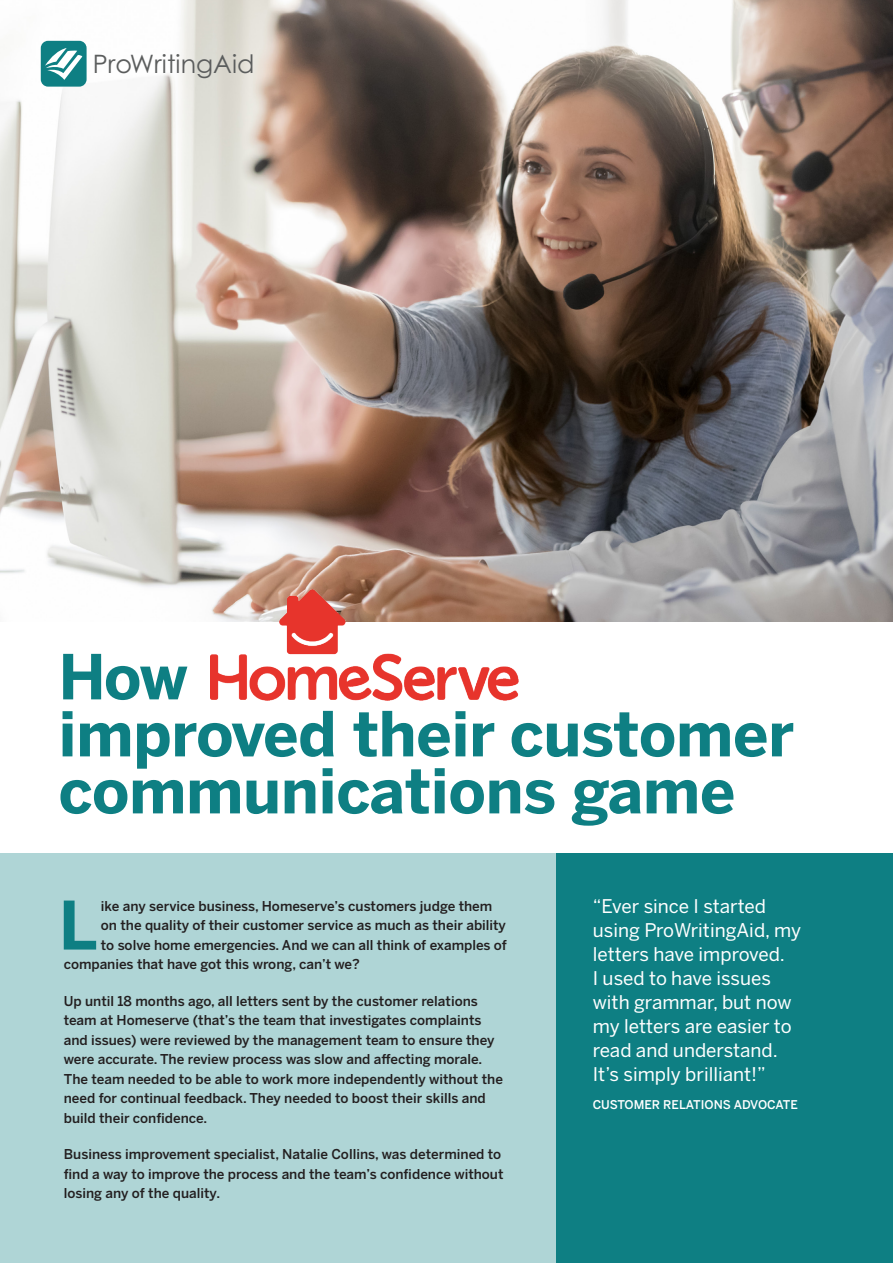
<style>
.page{position:relative;width:893px;height:1263px;background:#fff}
.page>*{position:absolute;margin:0;border:0;box-sizing:border-box;transform-origin:0 0}
.t1{font:700 66.15px "Benton Sans";color:#0e7f83}
.t2{font:700 61.5px/57px "Benton Sans";letter-spacing:-.005em;color:#0e7f83}
.t3{font:25.35px "Century Gothic";color:#5b5d5d}
.t4{font:18.75px/24px "Benton Sans";color:#fff}
.t5{font:500 13.5px/19.5px "Benton Sans";color:#231f20}
.t6{font:500 12px "Benton Sans";color:#fff}
</style>
<div class="page">
<div style="left:0;top:853px;width:566px;height:410px;background:#afd5d6"></div>
<div style="left:557px;top:853px;width:336px;height:410px;background:#0e7f83"></div>
<img style="left:0;top:0;width:893px;height:622px">
<div style="left:41px;top:41px;width:46px;height:46px;background:#0e7f83;border-radius:7px"></div>
<svg style="left:45px;top:48px;width:37px;height:32px"></svg>
<img style="left:210px;top:589px;width:308px;height:111px">
<p class="t3" style="left:93px;top:48px;width:163px">ProWritingAid</p>
<p class="t2" style="left:58px;top:649px;width:737px">How<br>improved their customer communications game</p>
<p class="t1" style="left:59px;top:884px;width:40px">L</p>
<p class="t5" style="left:101px;top:896px;width:393px">ike any service business, Homeserve’s customers judge them</p>
<p class="t5" style="left:101px;top:915px;width:407px">on the quality of their customer service as much as their ability</p>
<p class="t5" style="left:101px;top:935px;width:408px">to solve home emergencies. And we can all think of examples of</p>
<p class="t5" style="left:64px;top:954px;width:298px">companies that have got this wrong, can’t we?</p>
<p class="t5" style="left:64px;top:991px;width:441px">Up until 18 months ago, all letters sent by the customer relations team at Homeserve (that’s the team that investigates complaints and issues) were reviewed by the management team to ensure they were accurate. The review process was slow and affecting morale.<br>The team needed to be able to work more independently without the need for continual feedback. They needed to boost their skills and build their confidence.</p>
<p class="t5" style="left:64px;top:1144px;width:441px">Business improvement specialist, Natalie Collins, was determined to find a way to improve the process and the team’s confidence without losing any of the quality.</p>
<p class="t4" style="left:593px;top:894px;width:210px">“Ever since I started using ProWritingAid, my letters have improved.<br>I used to have issues with grammar, but now my letters are easier to read and understand.<br>It’s simply brilliant!”</p>
<p class="t6" style="left:593px;top:1097px;width:206px">CUSTOMER RELATIONS ADVOCATE</p>
</div>
